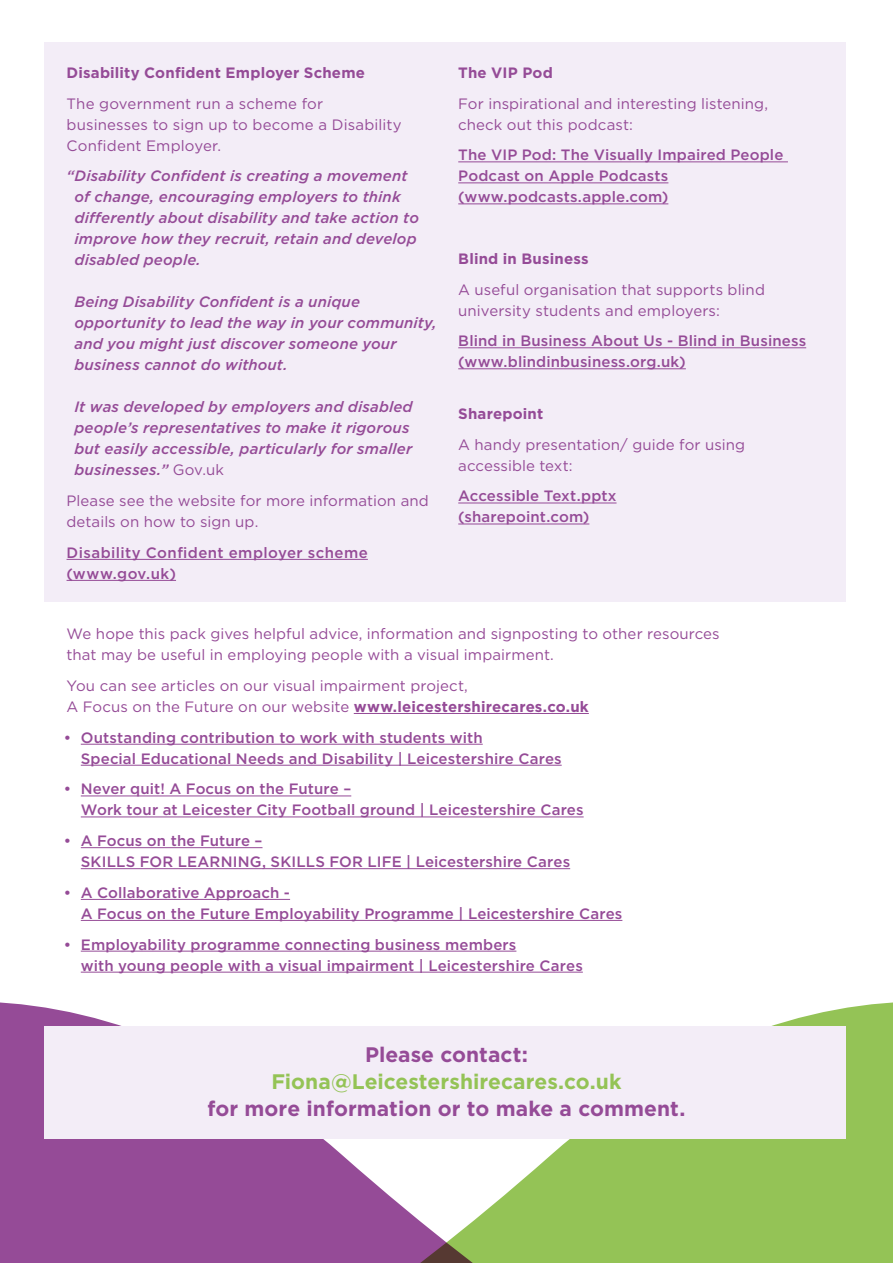
<style>
.page{position:relative;width:893px;height:1263px;background:#fff}
.page>*{position:absolute;margin:0;border:0;box-sizing:border-box;transform-origin:0 0}
.t1{font:700 21px "Gotham";letter-spacing:.005em;color:#954b97}
.t2{font:700 21px "Gotham";color:#94c356}
.t3{font:500 15px/21px "Gotham";letter-spacing:.01em;color:#954b97}
.t4{font:15px/21px "Gotham";letter-spacing:.005em;color:#954b97}
.t5{font:italic 500 15px/21px "Gotham";letter-spacing:.01em;color:#954b97}
.t6{font:700 15px "Gotham";letter-spacing:.01em;color:#954b97}
.t7{font:500 15px/21px "Gotham";letter-spacing:.03em;color:#954b97}
.s1{font-weight:400;font-style:normal}
.s2{font-weight:700}
</style>
<div class="page">
<div style="left:45px;top:43px;width:801px;height:559px;background:#f3edf7"></div>
<svg style="left:0;top:1002px;width:893px;height:261px"></svg>
<div style="left:45px;top:1026px;width:801px;height:113px;background:#f3edf7"></div>
<hr style="left:67px;top:559px;width:301px;height:1px;background:#954b97">
<hr style="left:67px;top:580px;width:109px;height:1px;background:#954b97">
<hr style="left:458px;top:161px;width:330px;height:1px;background:#954b97">
<hr style="left:458px;top:182px;width:210px;height:1px;background:#954b97">
<hr style="left:458px;top:203px;width:210px;height:1px;background:#954b97">
<hr style="left:458px;top:347px;width:348px;height:1px;background:#954b97">
<hr style="left:458px;top:368px;width:228px;height:1px;background:#954b97">
<hr style="left:458px;top:503px;width:159px;height:1px;background:#954b97">
<hr style="left:458px;top:524px;width:131px;height:1px;background:#954b97">
<hr style="left:354px;top:713px;width:235px;height:1px;background:#954b97">
<hr style="left:81px;top:744px;width:402px;height:1px;background:#954b97">
<hr style="left:81px;top:765px;width:481px;height:1px;background:#954b97">
<hr style="left:81px;top:795px;width:270px;height:1px;background:#954b97">
<hr style="left:81px;top:816px;width:503px;height:1px;background:#954b97">
<hr style="left:81px;top:847px;width:181px;height:1px;background:#954b97">
<hr style="left:81px;top:868px;width:489px;height:1px;background:#954b97">
<hr style="left:81px;top:899px;width:209px;height:1px;background:#954b97">
<hr style="left:81px;top:920px;width:541px;height:1px;background:#954b97">
<hr style="left:81px;top:951px;width:435px;height:1px;background:#954b97">
<hr style="left:81px;top:972px;width:502px;height:1px;background:#954b97">
<p class="t6" style="left:67px;top:63px;width:300px">Disability Confident Employer Scheme</p>
<p class="t4" style="left:67px;top:93px;width:337px">The government run a scheme for businesses to sign up to become a Disability<br>Confident Employer.</p>
<p class="t5" style="left:74px;top:165px;width:346px;text-indent:-8px">“Disability Confident is creating a movement of change, encouraging employers to think differently about disability and take action to improve how they recruit, retain and develop disabled people.</p>
<p class="t5" style="left:74px;top:291px;width:364px">Being Disability Confident is a unique opportunity to lead the way in your community, and you might just discover someone your business cannot do without.</p>
<p class="t5" style="left:74px;top:396px;width:340px">It was developed by employers and disabled people’s representatives to make it rigorous but easily accessible, particularly for smaller businesses.” <span class="s1">Gov.uk</span></p>
<p class="t4" style="left:67px;top:490px;width:364px">Please see the website for more information and details on how to sign up.</p>
<p class="t7" style="left:67px;top:542px;width:303px">Disability Confident employer scheme (www.gov.uk)</p>
<p class="t6" style="left:458px;top:63px;width:96px">The VIP Pod</p>
<p class="t4" style="left:458px;top:93px;width:311px">For inspirational and interesting listening, check out this podcast:</p>
<p class="t3" style="left:458px;top:144px;width:327px">The VIP Pod: The Visually Impaired People<br>Podcast on Apple Podcasts (www.podcasts.apple.com)</p>
<p class="t6" style="left:458px;top:249px;width:132px">Blind in Business</p>
<p class="t4" style="left:458px;top:278px;width:308px">A useful organisation that supports blind university students and employers:</p>
<p class="t3" style="left:458px;top:330px;width:349px">Blind in Business About Us - Blind in Business (www.blindinbusiness.org.uk)</p>
<p class="t6" style="left:458px;top:404px;width:87px">Sharepoint</p>
<p class="t4" style="left:458px;top:434px;width:288px">A handy presentation/ guide for using accessible text:</p>
<p class="t3" style="left:458px;top:485px;width:160px">Accessible Text.pptx (sharepoint.com)</p>
<p class="t4" style="left:67px;top:623px;width:655px">We hope this pack gives helpful advice, information and signposting to other resources that may be useful in employing people with a visual impairment.</p>
<p class="t4" style="left:67px;top:675px;width:524px">You can see articles on our visual impairment project,<br>A Focus on the Future on our website <span class="s2">www.leicestershirecares.co.uk</span></p>
<p class="t3" style="left:81px;top:727px;width:482px;text-indent:-17px">• Outstanding contribution to work with students with<br>Special Educational Needs and Disability | Leicestershire Cares</p>
<p class="t3" style="left:81px;top:778px;width:504px;text-indent:-17px">• Never quit! A Focus on the Future –<br>Work tour at Leicester City Football ground | Leicestershire Cares</p>
<p class="t3" style="left:81px;top:830px;width:491px;text-indent:-17px">• A Focus on the Future –<br>SKILLS FOR LEARNING, SKILLS FOR LIFE | Leicestershire Cares</p>
<p class="t3" style="left:81px;top:882px;width:543px;text-indent:-17px">• A Collaborative Approach -<br>A Focus on the Future Employability Programme | Leicestershire Cares</p>
<p class="t3" style="left:81px;top:933px;width:504px;text-indent:-17px">• Employability programme connecting business members<br>with young people with a visual impairment | Leicestershire Cares</p>
<h1 class="t1" style="left:365px;top:1040px;width:164px">Please contact:</h1>
<h1 class="t2" style="left:271px;top:1067px;width:352px">Fiona@Leicestershirecares.co.uk</h1>
<h1 class="t1" style="left:207px;top:1094px;width:480px">for more information or to make a comment.</h1>
</div>
